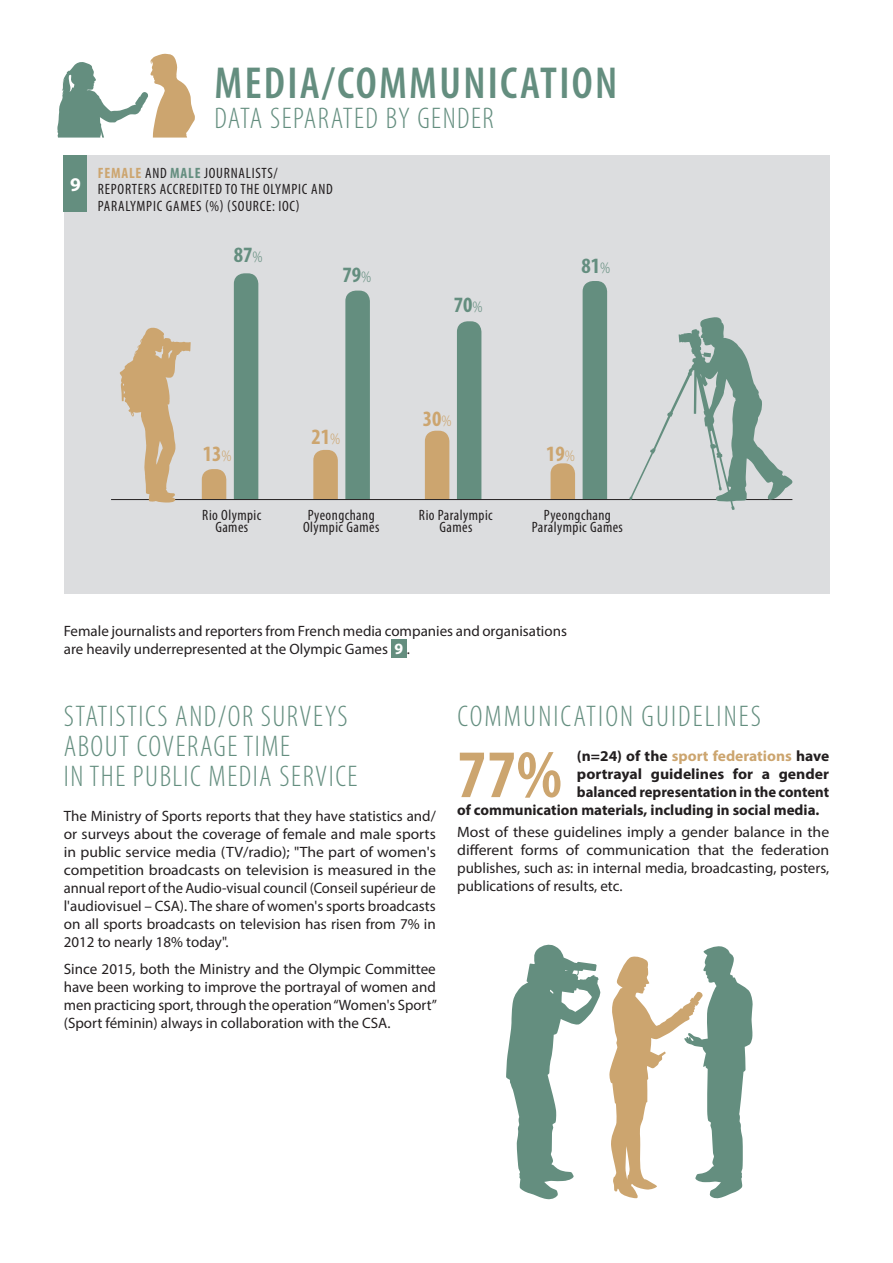
<style>
.page{position:relative;width:893px;height:1263px;background:#fff}
.page>*{position:absolute;margin:0;border:0;box-sizing:border-box;transform-origin:0 0}
.t1{font:700 condensed 68.4px "Myriad Pro";color:#cca56f}
.t2{font:600 condensed 45px "Myriad Pro";letter-spacing:.05em;color:#648e7f}
.t3{font:300 condensed 30px/30px "Myriad Pro";letter-spacing:.05em;color:#648e7f}
.t4{font:300 condensed 30px "Myriad Pro";letter-spacing:.07em;color:#648e7f}
.t5{font:700 condensed 21.9px "Myriad Pro";color:#cca56f}
.t6{font:700 condensed 21.9px "Myriad Pro";color:#648e7f}
.t7{font:700 19.5px "Myriad Pro";color:#fff}
.t8{font:15px/18px "Myriad Pro";color:#231f20;text-align:justify}
.t9{font:15px/18px "Myriad Pro";color:#231f20;text-align:justify;scale:1.05 1}
.t10{font:condensed 15px/16.5px "Myriad Pro";letter-spacing:.05em;color:#231f20}
.t11{font:700 15px "Myriad Pro";color:#231f20}
.t12{font:condensed 15px/12px "Myriad Pro";letter-spacing:.03em;color:#231f20;text-align:center}
.t13{font:700 15px "Myriad Pro";color:#cca56f}
.t14{font:700 15px "Myriad Pro";color:#231f20;scale:1.05 1}
.s1{font-weight:700;color:#cca56f}
.s2{font-weight:700;color:#648e7f}
.s3{font-weight:300;font-size:15.9px}
.s4{font-weight:700;font-size:15.75px;color:#fff}
.s5{color:#231f20}
</style>
<div class="page">
<div style="left:64px;top:155px;width:765px;height:438px;background:#dcdddf"></div>
<div style="left:64px;top:155px;width:23px;height:57px;background:#648e7f"></div>
<div style="left:391px;top:639px;width:16px;height:19px;background:#648e7f"></div>
<svg style="left:202px;top:469px;width:24px;height:30px"></svg>
<div style="left:234px;top:273px;width:24px;height:226px;background:#648e7f"></div>
<svg style="left:313px;top:450px;width:25px;height:49px"></svg>
<svg style="left:345px;top:291px;width:25px;height:208px"></svg>
<div style="left:425px;top:431px;width:24px;height:68px;background:#cca56f"></div>
<div style="left:457px;top:321px;width:24px;height:178px;background:#648e7f"></div>
<svg style="left:551px;top:463px;width:24px;height:36px"></svg>
<div style="left:583px;top:281px;width:24px;height:218px;background:#648e7f"></div>
<hr style="left:111px;top:499px;width:681px;height:1px;background:#231f20">
<svg style="left:57px;top:54px;width:138px;height:84px"></svg>
<svg style="left:119px;top:327px;width:72px;height:175px"></svg>
<svg style="left:629px;top:317px;width:164px;height:193px"></svg>
<svg style="left:506px;top:944px;width:94px;height:256px"></svg>
<svg style="left:609px;top:946px;width:144px;height:253px"></svg>
<h3 class="t7" style="left:70px;top:172px;width:12px">9</h3>
<h2 class="t2" style="left:215px;top:55px;width:404px">MEDIA/COMMUNICATION</h2>
<h3 class="t3" style="left:215px;top:102px;width:281px">DATA SEPARATED BY GENDER</h3>
<p class="t10" style="left:98px;top:164px;width:236px"><span class="s1">FEMALE</span> AND <span class="s2">MALE</span> JOURNALISTS/<br>REPORTERS ACCREDITED TO THE OLYMPIC AND<br>PARALYMPIC GAMES (%) (SOURCE: IOC)</p>
<h3 class="t6" style="left:234px;top:241px;width:30px">87<span class="s3">%</span></h3>
<h3 class="t6" style="left:342px;top:261px;width:30px">79<span class="s3">%</span></h3>
<h3 class="t6" style="left:454px;top:291px;width:30px">70<span class="s3">%</span></h3>
<h3 class="t6" style="left:581px;top:252px;width:30px">81<span class="s3">%</span></h3>
<h3 class="t5" style="left:203px;top:440px;width:30px">13<span class="s3">%</span></h3>
<h3 class="t5" style="left:311px;top:423px;width:30px">21<span class="s3">%</span></h3>
<h3 class="t5" style="left:423px;top:405px;width:30px">30<span class="s3">%</span></h3>
<p class="t12" style="left:202px;top:508px;width:60px">Rio Olympic<br>Games</p>
<p class="t12" style="left:419px;top:508px;width:75px">Rio Paralympic<br>Games</p>
<p class="t12" style="left:303px;top:508px;width:78px">Pyeongchang<br>Olympic Games</p>
<h3 class="t5" style="left:546px;top:440px;width:30px">19<span class="s3">%</span></h3>
<p class="t12" style="left:532px;top:508px;width:93px">Pyeongchang<br>Paralympic Games</p>
<p class="t8" style="left:64px;top:622px;width:505px">Female journalists and reporters from French media companies and organisations are heavily underrepresented at the Olympic Games <span class="s4">9</span> .</p>
<h3 class="t3" style="left:64px;top:701px;width:295px">STATISTICS AND/OR SURVEYS<br>ABOUT COVERAGE TIME<br>IN THE PUBLIC MEDIA SERVICE</h3>
<p class="t8" style="left:64px;top:807px;width:374px">The Ministry of Sports reports that they have statistics and/ or surveys about the coverage of female and male sports in public service media (TV/radio); "The part of women's competition broadcasts on television is measured in the annual report of the Audio-visual council (Conseil supérieur de l'audiovisuel – CSA). The share of women's sports broadcasts on all sports broadcasts on television has risen from 7% in 2012 to nearly 18% today".</p>
<p class="t8" style="left:64px;top:959px;width:375px">Since 2015, both the Ministry and the Olympic Committee have been working to improve the portrayal of women and men practicing sport, through the operation “Women's Sport” (Sport féminin) always in collaboration with the CSA.</p>
<h3 class="t4" style="left:457px;top:698px;width:305px">COMMUNICATION GUIDELINES</h3>
<h1 class="t1" style="left:457px;top:731px;width:106px">77%</h1>
<p class="t13" style="left:577px;top:746px;width:254px"><span class="s5">(n=24) of the</span> sport federations <span class="s5">have</span></p>
<p class="t14" style="left:577px;top:764px;width:242px">portrayal guidelines for a gender</p>
<p class="t11" style="left:577px;top:782px;width:254px">balanced representation in the content</p>
<p class="t11" style="left:457px;top:800px;width:364px">of communication materials, including in social media.</p>
<p class="t9" style="left:457px;top:823px;width:356px">Most of these guidelines imply a gender balance in the different forms of communication that the federation publishes, such as: in internal media, broadcasting, posters, publications of results, etc.</p>
</div>
